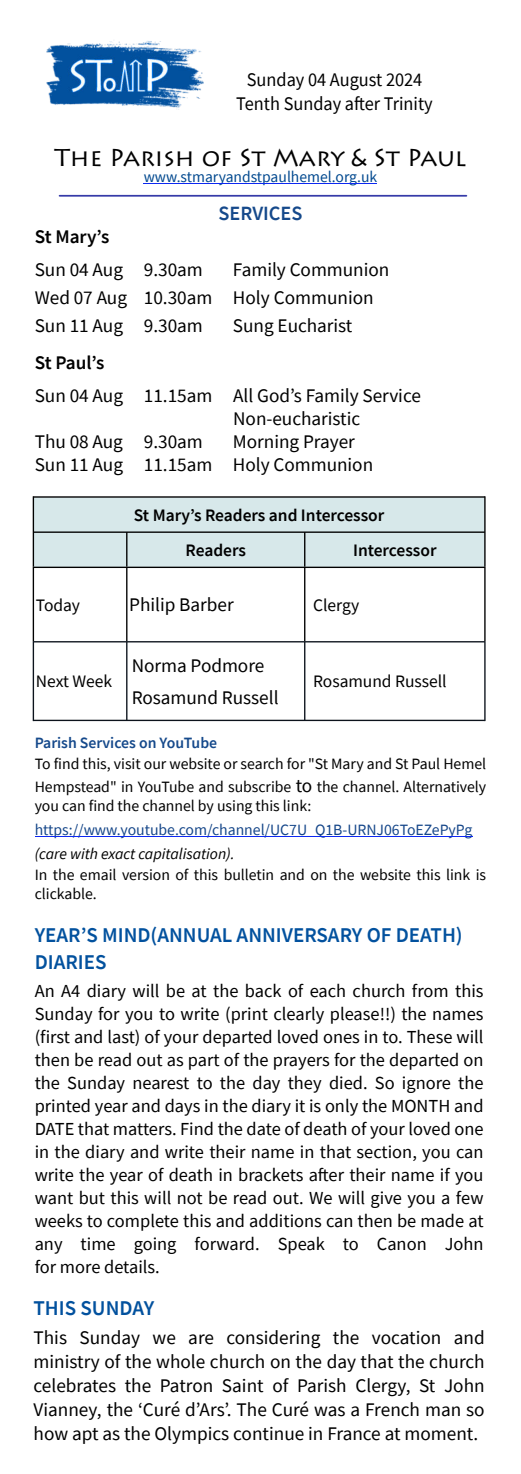
<style>
.page{position:relative;width:521px;height:1474px;background:#fff}
.page>*{position:absolute;margin:0;border:0;box-sizing:border-box;transform-origin:0 0}
.t1{font:24.5px "Lithos Pro";color:#000}
.t2{font:600 21px/26.2px "Source Sans Pro";color:#02519e}
.t3{font:600 20.3px "Source Sans Pro";color:#15498b}
.t4{font:19.25px/24.2px "Source Sans Pro";color:#000}
.t5{font:19.25px/24.5px "Source Sans Pro";color:#000;text-align:center;scale:.95 1}
.t6{font:600 19.25px "Source Sans Pro";color:#000}
.t7{font:18.38px/22.9px "Source Sans Pro";color:#000;text-align:justify}
.t8{font:600 17.5px/35.2px "Source Sans Pro";color:#000}
.t9{font:17.5px "Source Sans Pro";color:#000}
.t10{font:15.75px/23.1px "Source Sans Pro";color:#000}
.t11{font:15.75px "Source Sans Pro";color:#154689}
.t12{font:15.75px "Source Sans Pro";color:#02498f}
.t13{font:italic 15.75px "Source Sans Pro";color:#000}
.t14{font:600 15.75px "Source Sans Pro";color:#15498b}
.s1{font-size:19.25px}
</style>
<div class="page">
<img style="left:47px;top:41px;width:157px;height:69px">
<hr style="left:144px;top:183px;width:233px;height:1px;background:#0d28f2">
<div style="left:34px;top:497px;width:450px;height:69px;background:#d7e8ea"></div>
<hr style="left:33px;top:496px;width:1px;height:70px;background:#000">
<hr style="left:484px;top:496px;width:1px;height:70px;background:#000">
<hr style="left:126px;top:532px;width:1px;height:34px;background:#000">
<hr style="left:304px;top:532px;width:1px;height:34px;background:#000">
<hr style="left:33px;top:641px;width:1px;height:80px;background:#0c131c">
<hr style="left:484px;top:641px;width:1px;height:80px;background:#0c131c">
<hr style="left:126px;top:641px;width:1px;height:79px;background:#0c131c">
<hr style="left:304px;top:641px;width:1px;height:79px;background:#0c131c">
<hr style="left:33px;top:566px;width:1px;height:75px;background:#000">
<hr style="left:484px;top:566px;width:1px;height:75px;background:#000">
<hr style="left:126px;top:567px;width:1px;height:74px;background:#000">
<hr style="left:304px;top:567px;width:1px;height:74px;background:#000">
<hr style="left:33px;top:496px;width:452px;height:1px;background:#000">
<hr style="left:33px;top:531px;width:452px;height:2px;background:#000">
<hr style="left:33px;top:641px;width:452px;height:1px;background:#0c131c">
<hr style="left:33px;top:719px;width:452px;height:2px;background:#0c131c">
<hr style="left:33px;top:566px;width:452px;height:2px;background:#000">
<hr style="left:60px;top:195px;width:406px;height:2px;background:#363ba8">
<hr style="left:35px;top:836px;width:437px;height:1px;background:#0d28f2">
<p class="t5" style="left:236px;top:69px;width:208px">Sunday 04 August 2024<br>Tenth Sunday after Trinity</p>
<h1 class="t1" style="left:54px;top:148px;width:414px">The Parish of St Mary &amp; St Paul</h1>
<p class="t12" style="left:144px;top:170px;width:235px">www.stmaryandstpaulhemel.org.uk</p>
<p class="t3" style="left:218px;top:205px;width:85px">SERVICES</p>
<p class="t6" style="left:35px;top:229px;width:76px">St Mary’s</p>
<p class="t4" style="left:35px;top:259px;width:170px">Sun 04 Aug 9.30am</p>
<p class="t4" style="left:35px;top:257px;width:356px;line-height:28.3px;text-indent:198px">Family Communion<br>Wed 07 Aug 10.30am Holy Communion<br>Sun 11 Aug 9.30am</p>
<p class="t4" style="left:233px;top:315px;width:121px">Sung Eucharist</p>
<p class="t6" style="left:35px;top:355px;width:71px">St Paul’s</p>
<p class="t4" style="left:35px;top:385px;width:388px">Sun 04 Aug 11.15am All God’s Family Service</p>
<p class="t4" style="left:233px;top:408px;width:128px">Non-eucharistic</p>
<p class="t4" style="left:35px;top:431px;width:170px">Thu 08 Aug 9.30am</p>
<p class="t4" style="left:35px;top:431px;width:340px;line-height:23.1px;text-indent:198px">Morning Prayer<br>Sun 11 Aug 11.15am Holy Communion</p>
<p class="t8" style="left:186px;top:499px;width:200px;text-indent:-52px">St Mary’s Readers and Intercessor<br>Readers</p>
<p class="t8" style="left:353px;top:534px;width:85px">Intercessor</p>
<p class="t9" style="left:36px;top:597px;width:46px">Today</p>
<p class="t4" style="left:129px;top:594px;width:106px">Philip Barber</p>
<p class="t9" style="left:313px;top:597px;width:48px">Clergy</p>
<p class="t9" style="left:36px;top:674px;width:78px">Next Week</p>
<p class="t4" style="left:132px;top:651px;width:148px;line-height:31.8px">Norma Podmore<br>Rosamund Russell</p>
<p class="t9" style="left:313px;top:674px;width:135px">Rosamund Russell</p>
<p class="t14" style="left:35px;top:736px;width:184px">Parish Services on YouTube</p>
<p class="t10" style="left:35px;top:753px;width:453px">To find this, visit our website or search for "St Mary and St Paul Hemel<br>Hempstead" in YouTube and subscribe <span class="s1">to</span> the channel. Alternatively</p>
<p class="t10" style="left:35px;top:795px;width:278px">you can find the channel by using this link:</p>
<p class="t11" style="left:35px;top:823px;width:439px">https://www.youtube.com/channel/UC7U_Q1B-URNJ06ToEZePyPg</p>
<p class="t13" style="left:35px;top:847px;width:201px">(care with exact capitalisation).</p>
<p class="t10" style="left:35px;top:866px;width:453px;line-height:18.9px">In the email version of this bulletin and on the website this link is clickable.</p>
<p class="t2" style="left:35px;top:923px;width:429px">YEAR’S MIND(ANNUAL ANNIVERSARY OF DEATH)<br>DIARIES</p>
<p class="t7" style="left:35px;top:980px;width:450px">An A4 diary will be at the back of each church from this Sunday for you to write (print clearly please!!) the names (first and last) of your departed loved ones in to. These will then be read out as part of the prayers for the departed on the Sunday nearest to the day they died. So ignore the printed year and days in the diary it is only the MONTH and DATE that matters. Find the date of death of your loved one in the diary and write their name in that section, you can write the year of death in brackets after their name if you want but this will not be read out. We will give you a few weeks to complete this and additions can then be made at any time going forward. Speak to Canon John for more details.</p>
<p class="t2" style="left:34px;top:1296px;width:122px">THIS SUNDAY</p>
<p class="t4" style="left:34px;top:1326px;width:453px;text-align:justify">This Sunday we are considering the vocation and ministry of the whole church on the day that the church celebrates the Patron Saint of Parish Clergy, St John Vianney, the ‘Curé d’Ars’. The Curé was a French man so how apt as the Olympics continue in France at moment.</p>
</div>
